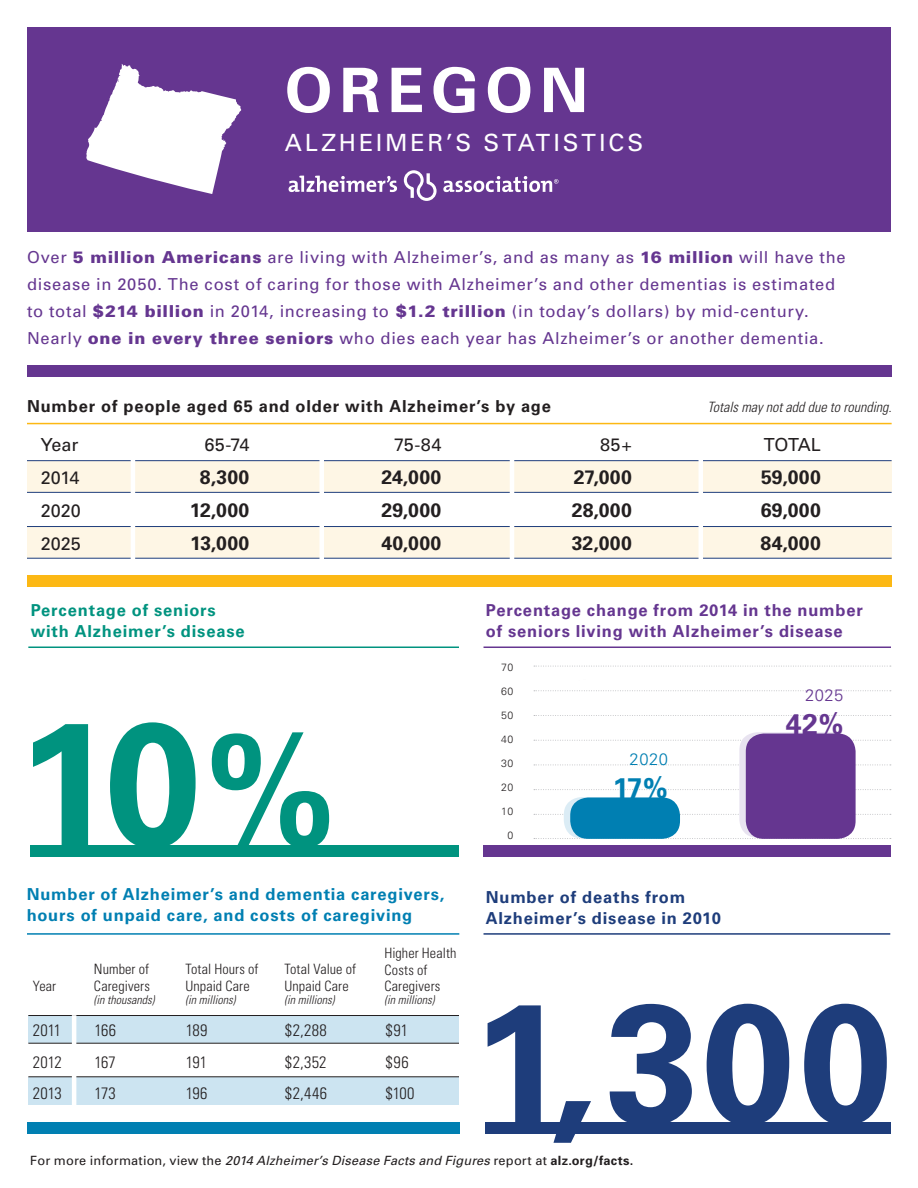
<style>
.page{position:relative;width:918px;height:1188px;background:#fff}
.page>*{position:absolute;margin:0;border:0;box-sizing:border-box;transform-origin:0 0}
.t1{font:700 175.35px "Univers LT Std";color:#00937f}
.t2{font:700 169.35px "Univers LT Std";color:#1e3d7b}
.t3{font:700 61.35px "Univers";letter-spacing:.115em;color:#fff}
.Table_copy{font:700 28.5px "Univers";color:#007fb2}
.Table_copy-2{font:700 28.5px "Univers";color:#653690}
.t4{font:23.7px "Univers";letter-spacing:.12em;color:#fff}
.Table_copy-3{font:700 19.5px "Univers";letter-spacing:.015em;color:#231f20}
.Table_copy-4{font:18px "Univers";letter-spacing:-.005em;color:#231f20}
.t5{font:16.5px/27px "Univers";letter-spacing:.04em;color:#653690}
.t6{font:700 16.5px/21px "Univers LT Std";letter-spacing:.05em;color:#007fb2}
.t7{font:700 16.5px/21px "Univers LT Std";letter-spacing:.05em;color:#653690}
.Table_copy-5{font:300 condensed 16.5px "Univers";letter-spacing:.005em;color:#231f20}
.t8{font:700 16.5px "Univers LT Std";letter-spacing:.05em;color:#231f20}
.t9{font:700 16.5px/21px "Univers LT Std";letter-spacing:.05em;color:#1e3d7b}
.t10{font:700 16.5px/21px "Univers LT Std";letter-spacing:.05em;color:#00937f}
.Table_copy-6{font:300 16.5px "Univers";color:#007fb2}
.Table_copy-7{font:300 16.5px "Univers";color:#653690}
.Table_copy-8{font:300 condensed 14.25px/16.5px "Univers";letter-spacing:.01em;color:#231f20}
.t11{font:italic 300 condensed 14.25px "Univers LT Std";color:#231f20}
.Table_header{font:italic 12.75px "Univers";letter-spacing:.01em;color:#231f20}
.Table_copy-9{font:italic 300 condensed 12px "Univers LT Std";color:#231f20}
.t12{font:300 10.5px "Univers";letter-spacing:.03em;color:#231f20}
.s1{font-weight:900}
.s2{font-size:148.5px}
.s3{font-style:normal}
.s4{font-weight:700;font-style:normal}
</style>
<div class="page">
<div style="left:27px;top:27px;width:864px;height:204px;background:#653690"></div>
<svg style="left:404px;top:170px;width:33px;height:31px"></svg>
<svg style="left:289px;top:176px;width:108px;height:16px"></svg>
<svg style="left:443px;top:176px;width:116px;height:16px"></svg>
<svg style="left:86px;top:64px;width:156px;height:130px"></svg>
<hr style="left:27px;top:933px;width:432px;height:2px;background:#007fb2">
<hr style="left:484px;top:933px;width:406px;height:2px;background:#1e3d7b">
<hr style="left:28px;top:647px;width:431px;height:1px;background:#00937f">
<hr style="left:484px;top:647px;width:407px;height:1px;background:#653690">
<div style="left:28px;top:1016px;width:431px;height:27px;background:#cce4f1"></div>
<div style="left:28px;top:1077px;width:431px;height:28px;background:#cce4f1"></div>
<hr style="left:28px;top:1015px;width:431px;height:1px;background:#231f20">
<hr style="left:28px;top:1076px;width:431px;height:1px;background:#231f20">
<hr style="left:28px;top:1043px;width:431px;height:1px;background:#231f20">
<hr style="left:72px;top:1015px;width:4px;height:90px;background:#fff">
<div style="left:27px;top:1122px;width:432px;height:12px;background:#007fb2"></div>
<div style="left:486px;top:1122px;width:405px;height:12px;background:#1e3d7b"></div>
<div style="left:31px;top:845px;width:428px;height:12px;background:#00937f"></div>
<div style="left:484px;top:845px;width:407px;height:12px;background:#653690"></div>
<div style="left:27px;top:365px;width:865px;height:12px;background:#653690"></div>
<hr style="left:27px;top:423px;width:865px;height:1px;background:#fcb814">
<div style="left:27px;top:461px;width:865px;height:31px;background:#fef6e5"></div>
<hr style="left:27px;top:460px;width:865px;height:1px;background:#1e3d7b">
<hr style="left:27px;top:492px;width:865px;height:1px;background:#1e3d7b">
<div style="left:27px;top:527px;width:865px;height:31px;background:#fef6e5"></div>
<hr style="left:27px;top:526px;width:865px;height:1px;background:#1e3d7b">
<hr style="left:27px;top:558px;width:865px;height:1px;background:#1e3d7b">
<hr style="left:131px;top:452px;width:4px;height:114px;background:#fff">
<hr style="left:320px;top:452px;width:4px;height:114px;background:#fff">
<hr style="left:510px;top:452px;width:4px;height:114px;background:#fff">
<hr style="left:699px;top:452px;width:4px;height:114px;background:#fff">
<div style="left:27px;top:575px;width:865px;height:12px;background:#fcb814"></div>
<svg style="left:534px;top:666px;width:357px;height:1px"></svg>
<svg style="left:534px;top:690px;width:357px;height:1px"></svg>
<svg style="left:534px;top:715px;width:357px;height:1px"></svg>
<svg style="left:534px;top:740px;width:357px;height:1px"></svg>
<svg style="left:534px;top:765px;width:357px;height:1px"></svg>
<svg style="left:534px;top:789px;width:357px;height:1px"></svg>
<svg style="left:534px;top:814px;width:357px;height:1px"></svg>
<svg style="left:534px;top:838px;width:357px;height:1px"></svg>
<div style="left:564px;top:797px;width:110px;height:41px;background:#dbecf5;border-radius:18px"></div>
<div style="left:570px;top:798px;width:110px;height:41px;background:#007fb2;border-radius:18px"></div>
<svg style="left:739px;top:732px;width:110px;height:106px"></svg>
<div style="left:746px;top:734px;width:110px;height:105px;background:#653690;border-radius:18px"></div>
<p class="t3" style="left:285px;top:53px;width:305px">OREGON</p>
<p class="t4" style="left:285px;top:129px;width:360px">ALZHEIMER’S STATISTICS</p>
<p class="t5" style="left:27px;top:244px;width:820px">Over <span class="s1">5 million Americans</span> are living with Alzheimer’s, and as many as <span class="s1">16 million</span> will have the disease in 2050. The cost of caring for those with Alzheimer’s and other dementias is estimated to total <span class="s1">$214 billion</span> in 2014, increasing to <span class="s1">$1.2 trillion</span> (in today’s dollars) by mid-century.<br>Nearly <span class="s1">one in every three seniors</span> who dies each year has Alzheimer’s or another dementia.</p>
<p class="t8" style="left:27px;top:397px;width:525px">Number of people aged 65 and older with Alzheimer’s by age</p>
<p class="t11" style="left:708px;top:399px;width:186px">Totals may not add due to rounding.</p>
<p class="Table_copy-4" style="left:41px;top:434px;width:39px">Year</p>
<p class="Table_copy-4" style="left:205px;top:434px;width:46px">65-74</p>
<p class="Table_copy-4" style="left:394px;top:434px;width:49px">75-84</p>
<p class="Table_copy-4" style="left:600px;top:434px;width:33px">85+</p>
<p class="Table_copy-4" style="left:764px;top:434px;width:59px">TOTAL</p>
<p class="Table_copy-4" style="left:41px;top:467px;width:40px">2014</p>
<p class="Table_copy-3" style="left:200px;top:465px;width:51px">8,300</p>
<p class="Table_copy-3" style="left:381px;top:465px;width:61px">24,000</p>
<p class="Table_copy-3" style="left:574px;top:465px;width:60px">27,000</p>
<p class="Table_copy-3" style="left:761px;top:465px;width:61px">59,000</p>
<p class="Table_copy-4" style="left:41px;top:500px;width:41px">2020</p>
<p class="Table_copy-3" style="left:190px;top:498px;width:61px">12,000</p>
<p class="Table_copy-3" style="left:381px;top:498px;width:61px">29,000</p>
<p class="Table_copy-3" style="left:572px;top:498px;width:62px">28,000</p>
<p class="Table_copy-3" style="left:761px;top:498px;width:62px">69,000</p>
<p class="Table_copy-4" style="left:41px;top:533px;width:41px">2025</p>
<p class="Table_copy-3" style="left:190px;top:531px;width:61px">13,000</p>
<p class="Table_copy-3" style="left:381px;top:531px;width:62px">40,000</p>
<p class="Table_copy-3" style="left:572px;top:531px;width:62px">32,000</p>
<p class="Table_copy-3" style="left:760px;top:531px;width:62px">84,000</p>
<p class="t10" style="left:31px;top:600px;width:216px">Percentage of seniors with Alzheimer’s disease</p>
<p class="t7" style="left:486px;top:600px;width:379px">Percentage change from 2014 in the number of seniors living with Alzheimer’s disease</p>
<p class="t1" style="left:16px;top:682px;width:322px">10<span class="s2">%</span></p>
<p class="t6" style="left:27px;top:884px;width:419px">Number of Alzheimer’s and dementia caregivers, hours of unpaid care, and costs of caregiving</p>
<p class="Table_copy-8" style="left:33px;top:978px;width:25px">Year</p>
<p class="Table_copy-8" style="left:94px;top:961px;width:58px">Number of<br>Caregivers</p>
<p class="Table_copy-9" style="left:94px;top:992px;width:62px">(in thousands)</p>
<p class="Table_copy-8" style="left:185px;top:961px;width:75px">Total Hours of<br>Unpaid Care</p>
<p class="Table_copy-9" style="left:185px;top:992px;width:51px">(in millions)</p>
<p class="Table_copy-8" style="left:285px;top:961px;width:73px">Total Value of<br>Unpaid Care</p>
<p class="Table_copy-9" style="left:285px;top:992px;width:51px">(in millions)</p>
<p class="Table_copy-8" style="left:384px;top:945px;width:74px">Higher Health</p>
<p class="Table_copy-8" style="left:384px;top:961px;width:58px">Costs of<br>Caregivers</p>
<p class="Table_copy-9" style="left:384px;top:992px;width:51px">(in millions)</p>
<p class="Table_copy-5" style="left:33px;top:1020px;width:30px">2011</p>
<p class="Table_copy-5" style="left:94px;top:1020px;width:23px">166</p>
<p class="Table_copy-5" style="left:186px;top:1020px;width:23px">189</p>
<p class="Table_copy-5" style="left:285px;top:1020px;width:43px">$2,288</p>
<p class="Table_copy-5" style="left:385px;top:1020px;width:24px">$91</p>
<p class="Table_copy-5" style="left:33px;top:1052px;width:30px">2012</p>
<p class="Table_copy-5" style="left:94px;top:1052px;width:23px">167</p>
<p class="Table_copy-5" style="left:186px;top:1052px;width:23px">191</p>
<p class="Table_copy-5" style="left:285px;top:1052px;width:43px">$2,352</p>
<p class="Table_copy-5" style="left:385px;top:1052px;width:25px">$96</p>
<p class="Table_copy-5" style="left:33px;top:1083px;width:30px">2013</p>
<p class="Table_copy-5" style="left:94px;top:1083px;width:23px">173</p>
<p class="Table_copy-5" style="left:186px;top:1083px;width:23px">196</p>
<p class="Table_copy-5" style="left:285px;top:1083px;width:44px">$2,446</p>
<p class="Table_copy-5" style="left:385px;top:1083px;width:31px">$100</p>
<p class="t12" style="left:501px;top:661px;width:14px">70</p>
<p class="t12" style="left:501px;top:685px;width:14px">60</p>
<p class="t12" style="left:501px;top:709px;width:14px">50</p>
<p class="t12" style="left:501px;top:733px;width:14px">40</p>
<p class="t12" style="left:501px;top:757px;width:14px">30</p>
<p class="t12" style="left:501px;top:781px;width:14px">20</p>
<p class="t12" style="left:501px;top:805px;width:14px">10</p>
<p class="t12" style="left:508px;top:829px;width:7px">0</p>
<p class="Table_copy-6" style="left:630px;top:749px;width:40px">2020</p>
<p class="Table_copy" style="left:613px;top:770px;width:57px">17%</p>
<p class="t9" style="left:486px;top:886px;width:237px">Number of deaths from<br>Alzheimer’s disease in 2010</p>
<p class="Table_copy-7" style="left:805px;top:685px;width:40px">2025</p>
<p class="Table_copy-2" style="left:786px;top:706px;width:59px">42%</p>
<p class="t2" style="left:471px;top:965px;width:422px">1,300</p>
<p class="Table_header" style="left:30px;top:1153px;width:605px"><span class="s3">For more information, view the</span> 2014 Alzheimer’s Disease Facts and Figures <span class="s3">report at</span> <span class="s4">alz.org/facts.</span></p>
</div>
